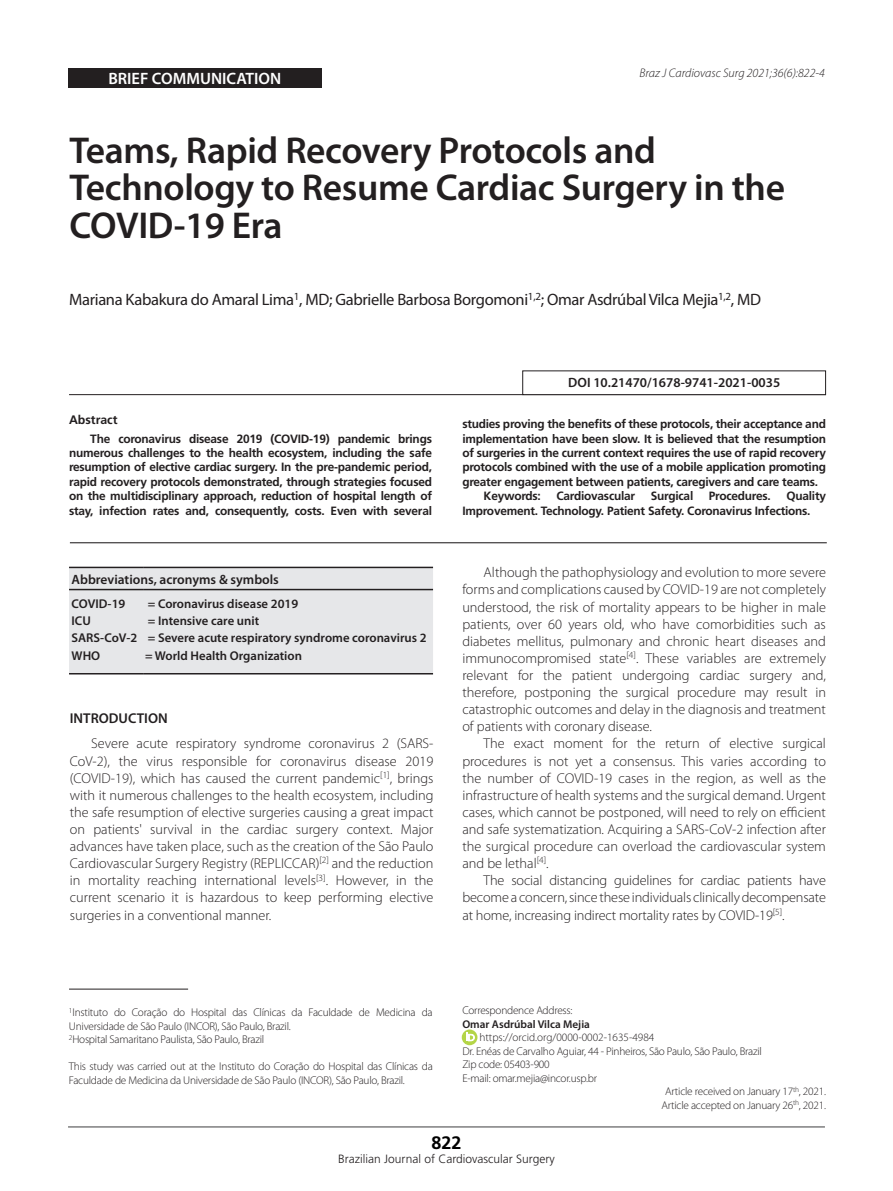
<style>
.page{position:relative;width:893px;height:1191px;background:#fff}
.page>*{position:absolute;margin:0;border:0;box-sizing:border-box;transform-origin:0 0}
.Titulo_1{font:600 37.5px/37.5px "Myriad Pro";letter-spacing:-.01em;color:#231f20}
.t1{font:700 18px "Frutiger";color:#000}
.t2{font:16.5px "Myriad Pro";letter-spacing:-.02em;color:#231f20}
.t3{font:600 16.5px "Myriad Pro";color:#fff}
.t4{font:300 14.25px/17.1px "Myriad Pro";color:#231f20;text-align:justify}
.Titulos_2{font:600 14.25px "Myriad Pro";color:#231f20}
.pe_de_pagina{font:600 13.5px "Myriad Pro";color:#231f20}
.t5{font:600 12.75px "Myriad Pro";color:#231f20}
.t6{font:italic 300 12.45px "Myriad Pro";color:#231f20}
.Resumos{font:700 12.3px "Frutiger";color:#231f20}
.abstract{font:700 12px/14.4px "Frutiger";letter-spacing:-.02em;color:#231f20;text-align:justify}
.t7{font:300 12px "Frutiger";color:#231f20}
.pe_de_pagina_2{font:300 11.25px/13.5px "Myriad Pro";letter-spacing:-.02em;color:#231f20}
.orcid{font:300 11.25px "Myriad Pro";color:#231f20}
.Autor_pé_de_pagina{font:600 11.25px "Myriad Pro";color:#231f20}
</style>
<div class="page">
<hr style="left:68px;top:1126px;width:757px;height:1px;background:#3e3e3f">
<div style="left:68px;top:68px;width:254px;height:20px;background:#231f20"></div>
<hr style="left:70px;top:542px;width:757px;height:1px;background:#231f20">
<hr style="left:69px;top:394px;width:757px;height:1px;background:#231f20">
<div style="left:522px;top:370px;width:304px;height:25px;border:1px solid #231f20"></div>
<hr style="left:69px;top:988px;width:119px;height:1px;background:#231f20">
<div style="left:69px;top:568px;width:364px;height:105px;background:#e6e7e9"></div>
<hr style="left:69px;top:566px;width:75px;height:2px;background:#231f20">
<hr style="left:144px;top:566px;width:289px;height:2px;background:#231f20">
<hr style="left:69px;top:589px;width:75px;height:1px;background:#231f20">
<hr style="left:144px;top:589px;width:289px;height:1px;background:#231f20">
<hr style="left:69px;top:673px;width:75px;height:1px;background:#231f20">
<hr style="left:144px;top:673px;width:289px;height:1px;background:#231f20">
<svg style="left:462px;top:1029px;width:15px;height:16px"></svg>
<svg style="left:466px;top:1032px;width:8px;height:9px"></svg>
<p class="t3" style="left:108px;top:69px;width:175px">BRIEF COMMUNICATION</p>
<p class="t6" style="left:640px;top:67px;width:187px">Braz J Cardiovasc Surg 2021;36(6):822-4</p>
<p class="Titulo_1" style="left:70px;top:132px;width:717px">Teams, Rapid Recovery Protocols and<br>Technology to Resume Cardiac Surgery in the<br>COVID-19 Era</p>
<p class="t2" style="left:69px;top:291px;width:694px">Mariana Kabakura do Amaral Lima<sup>1</sup>, MD; Gabrielle Barbosa Borgomoni<sup>1,2</sup>; Omar Asdrúbal Vilca Mejia<sup>1,2</sup>, MD</p>
<p class="Resumos" style="left:69px;top:412px;width:50px">Abstract</p>
<p class="abstract" style="left:69px;top:431px;width:364px;text-indent:21px">The coronavirus disease 2019 (COVID-19) pandemic brings numerous challenges to the health ecosystem, including the safe resumption of elective cardiac surgery. In the pre-pandemic period, rapid recovery protocols demonstrated, through strategies focused on the multidisciplinary approach, reduction of hospital length of stay, infection rates and, consequently, costs. Even with several</p>
<p class="pe_de_pagina" style="left:72px;top:571px;width:209px">Abbreviations, acronyms &amp; symbols</p>
<p class="t5" style="left:72px;top:596px;width:55px">COVID-19</p>
<p class="t5" style="left:72px;top:613px;width:21px">ICU</p>
<p class="t5" style="left:72px;top:631px;width:67px">SARS-CoV-2</p>
<p class="t5" style="left:72px;top:648px;width:30px">WHO</p>
<p class="t5" style="left:148px;top:596px;width:152px">= Coronavirus disease 2019</p>
<p class="t5" style="left:148px;top:613px;width:113px">= Intensive care unit</p>
<p class="t5" style="left:148px;top:631px;width:280px">= Severe acute respiratory syndrome coronavirus 2</p>
<p class="t5" style="left:145px;top:648px;width:158px">= World Health Organization</p>
<p class="Titulos_2" style="left:70px;top:710px;width:99px">INTRODUCTION</p>
<p class="t4" style="left:70px;top:735px;width:365px;text-indent:21px">Severe acute respiratory syndrome coronavirus 2 (SARS-CoV-2), the virus responsible for coronavirus disease 2019 (COVID-19), which has caused the current pandemic<sup>[1]</sup>, brings with it numerous challenges to the health ecosystem, including the safe resumption of elective surgeries causing a great impact on patients' survival in the cardiac surgery context. Major advances have taken place, such as the creation of the São Paulo Cardiovascular Surgery Registry (REPLICCAR)<sup>[2]</sup> and the reduction in mortality reaching international levels<sup>[3]</sup>. However, in the current scenario it is hazardous to keep performing elective surgeries in a conventional manner.</p>
<p class="pe_de_pagina" style="left:568px;top:375px;width:214px">DOI 10.21470/1678-9741-2021-0035</p>
<p class="abstract" style="left:462px;top:416px;width:365px">studies proving the benefits of these protocols, their acceptance and implementation have been slow. It is believed that the resumption of surgeries in the current context requires the use of rapid recovery protocols combined with the use of a mobile application promoting greater engagement between patients, caregivers and care teams.</p>
<p class="abstract" style="left:484px;top:488px;width:59px">Keywords:</p>
<p class="abstract" style="left:557px;top:488px;width:80px">Cardiovascular</p>
<p class="abstract" style="left:651px;top:488px;width:44px">Surgical</p>
<p class="abstract" style="left:709px;top:488px;width:63px">Procedures.</p>
<p class="abstract" style="left:462px;top:488px;width:365px;text-indent:324px">Quality<br>Improvement. Technology. Patient Safety. Coronavirus Infections.</p>
<p class="t4" style="left:462px;top:564px;width:365px;text-indent:21px">Although the pathophysiology and evolution to more severe forms and complications caused by COVID-19 are not completely understood, the risk of mortality appears to be higher in male patients, over 60 years old, who have comorbidities such as diabetes mellitus, pulmonary and chronic heart diseases and immunocompromised state<sup>[4]</sup>. These variables are extremely relevant for the patient undergoing cardiac surgery and, therefore, postponing the surgical procedure may result in catastrophic outcomes and delay in the diagnosis and treatment of patients with coronary disease.</p>
<p class="t4" style="left:462px;top:735px;width:365px;text-indent:21px">The exact moment for the return of elective surgical procedures is not yet a consensus. This varies according to the number of COVID-19 cases in the region, as well as the infrastructure of health systems and the surgical demand. Urgent cases, which cannot be postponed, will need to rely on efficient and safe systematization. Acquiring a SARS-CoV-2 infection after the surgical procedure can overload the cardiovascular system and be lethal<sup>[4]</sup>.</p>
<p class="t4" style="left:462px;top:872px;width:365px;text-indent:21px">The social distancing guidelines for cardiac patients have become a concern, since these individuals clinically decompensate at home, increasing indirect mortality rates by COVID-19<sup>[5]</sup>.</p>
<p class="pe_de_pagina_2" style="left:69px;top:1006px;width:365px"><sup>1</sup>Instituto do Coração do Hospital das Clínicas da Faculdade de Medicina da<br>Universidade de São Paulo (INCOR), São Paulo, Brazil.</p>
<p class="pe_de_pagina_2" style="left:69px;top:1033px;width:197px"><sup>2</sup>Hospital Samaritano Paulista, São Paulo, Brazil</p>
<p class="pe_de_pagina_2" style="left:69px;top:1060px;width:365px">This study was carried out at the Instituto do Coração do Hospital das Clínicas da<br>Faculdade de Medicina da Universidade de São Paulo (INCOR), São Paulo, Brazil.</p>
<p class="pe_de_pagina_2" style="left:462px;top:1004px;width:112px">Correspondence Address:</p>
<p class="Autor_pé_de_pagina" style="left:462px;top:1017px;width:129px">Omar Asdrúbal Vilca Mejia</p>
<p class="orcid" style="left:479px;top:1031px;width:176px">https://orcid.org/0000-0002-1635-4984</p>
<p class="pe_de_pagina_2" style="left:462px;top:1044px;width:301px">Dr. Enéas de Carvalho Aguiar, 44 - Pinheiros, São Paulo, São Paulo, Brazil</p>
<p class="pe_de_pagina_2" style="left:462px;top:1058px;width:89px">Zip code: 05403-900</p>
<p class="pe_de_pagina_2" style="left:462px;top:1071px;width:136px">E-mail: omar.mejia@incor.usp.br</p>
<p class="pe_de_pagina_2" style="left:665px;top:1085px;width:162px">Article received on January 17<sup>th</sup>, 2021.</p>
<p class="pe_de_pagina_2" style="left:661px;top:1098px;width:166px">Article accepted on January 26<sup>th</sup>, 2021.</p>
<p class="t1" style="left:431px;top:1132px;width:32px">822</p>
<p class="t7" style="left:338px;top:1152px;width:218px">Brazilian Journal of Cardiovascular Surgery</p>
</div>
